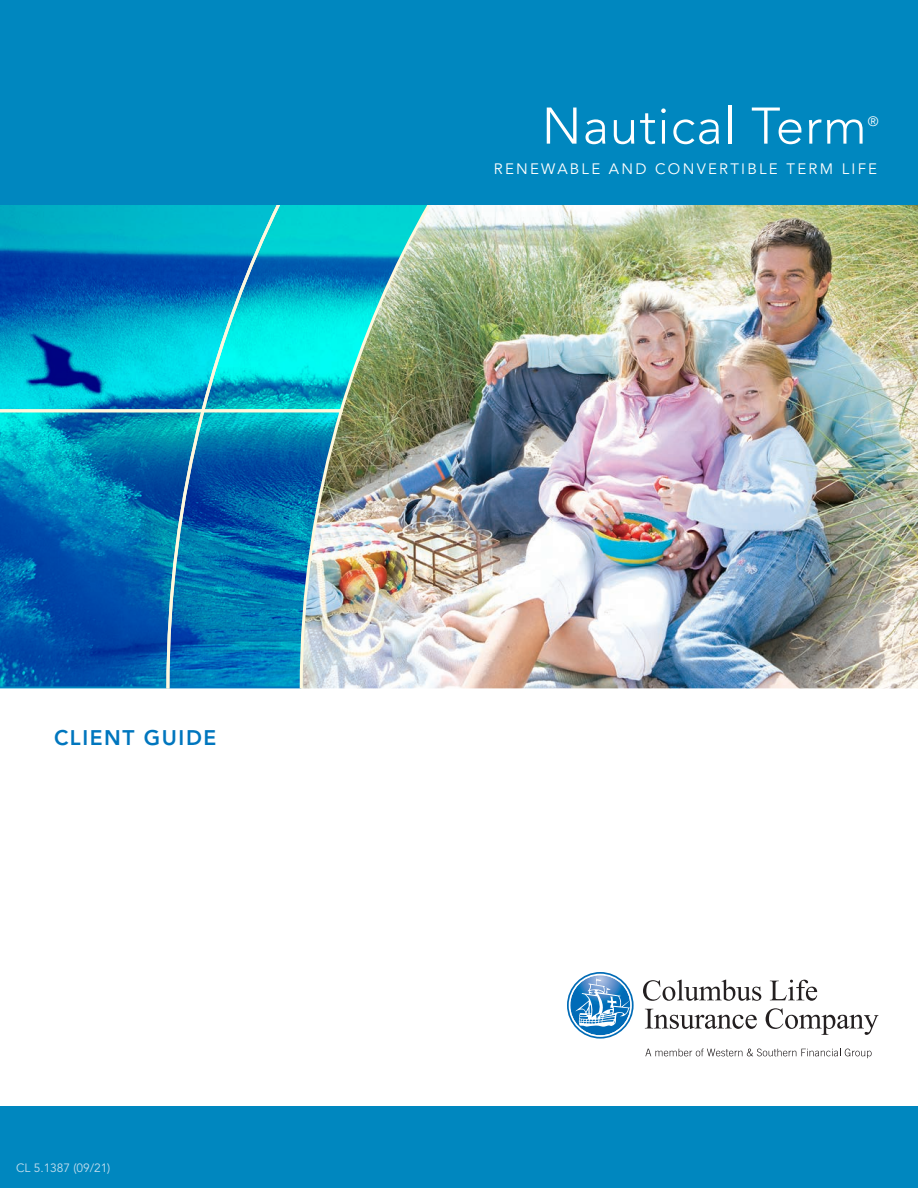
<style>
.page{position:relative;width:918px;height:1188px;background:#fff}
.page>*{position:absolute;margin:0;border:0;box-sizing:border-box;transform-origin:0 0}
.t1{font:300 51px "Avenir LT Std";letter-spacing:.02em;color:#fff}
.t2{font:800 21px "Avenir LT Std";letter-spacing:.075em;color:#0076be}
.t3{font:15px "Avenir LT Std";letter-spacing:.15em;color:#fff}
.t4{font:13.5px "Avenir LT Std";color:#fff}
.t5{font:12px "Avenir LT Std";letter-spacing:-.005em;color:#c4deee}
</style>
<div class="page">
<img style="left:345px;top:204px;width:573px;height:484px">
<img style="left:345px;top:414px;width:85px;height:272px">
<img style="left:207px;top:414px;width:138px;height:275px">
<svg style="left:0;top:204px;width:199px;height:204px;background:#0090c2"></svg>
<svg style="left:199px;top:204px;width:235px;height:210px;background:#29b7bc"></svg>
<svg style="left:0;top:408px;width:207px;height:281px;background:#0770b1"></svg>
<div style="left:0;top:1107px;width:918px;height:81px;background:#0087bf"></div>
<svg style="left:567px;top:972px;width:67px;height:67px"></svg>
<svg style="left:645px;top:1049px;width:227px;height:9px"></svg>
<svg style="left:643px;top:980px;width:118px;height:21px"></svg>
<svg style="left:770px;top:980px;width:47px;height:21px"></svg>
<svg style="left:645px;top:1009px;width:112px;height:20px"></svg>
<svg style="left:766px;top:1008px;width:112px;height:27px"></svg>
<div style="left:0;top:0;width:918px;height:204px;background:#0087bf"></div>
<p class="t2" style="left:54px;top:725px;width:164px">CLIENT GUIDE</p>
<p class="t5" style="left:16px;top:1161px;width:96px">CL 5.1387 (09/21)</p>
<p class="t1" style="left:542px;top:96px;width:326px">Nautical Term</p>
<p class="t4" style="left:868px;top:113px;width:12px">®</p>
<p class="t3" style="left:494px;top:160px;width:385px">RENEWABLE AND CONVERTIBLE TERM LIFE</p>
</div>
